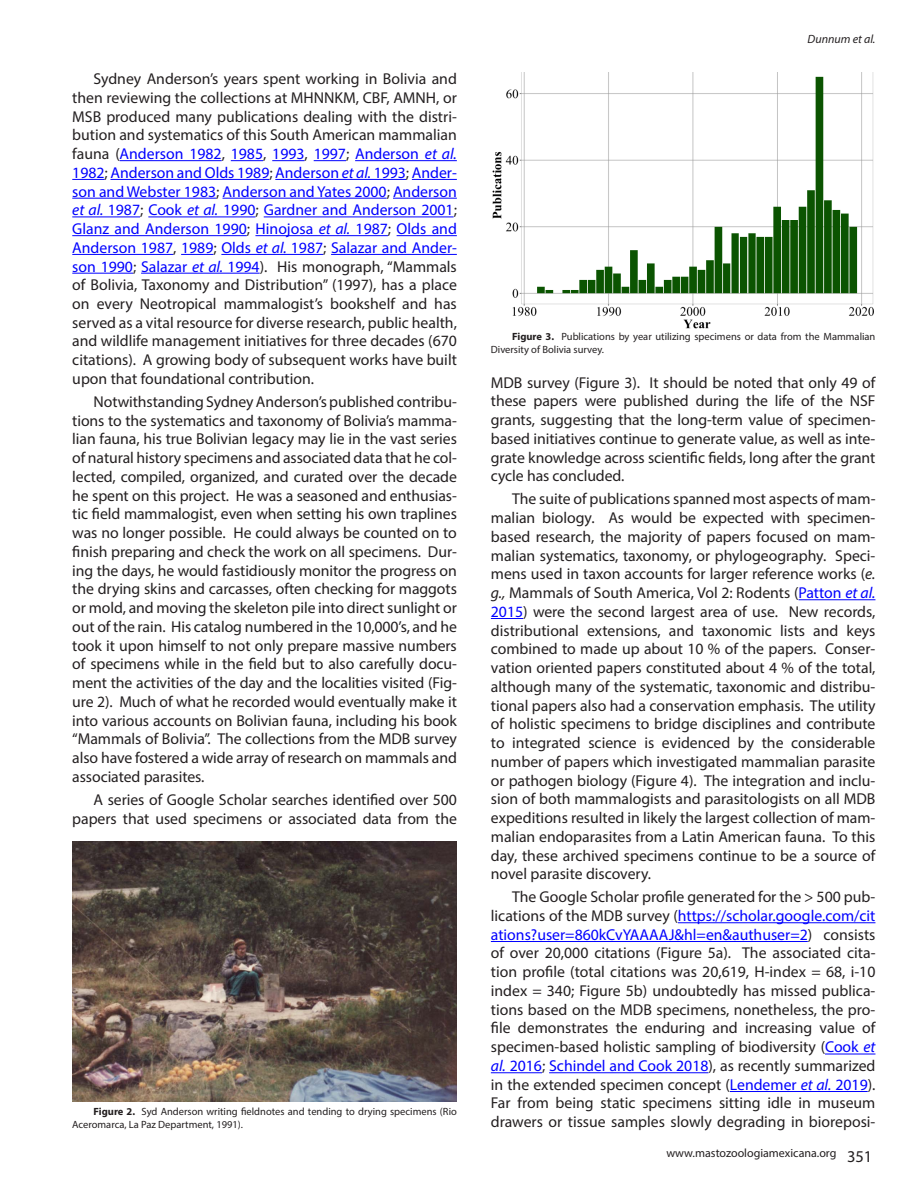
<style>
.page{position:relative;width:918px;height:1188px;background:#fff}
.page>*{position:absolute;margin:0;border:0;box-sizing:border-box;transform-origin:0 0}
.t1{font:15.75px/18.8px "Myriad Pro";letter-spacing:-.005em;color:#231f20;text-align:justify}
.t2{font:12px "Myriad Pro";color:#231f20}
.t3{font:italic 12px "Myriad Pro";color:#231f20}
.t4{font:10.5px/13.5px "Myriad Pro";color:#231f20}
.s1{color:#00f}
.s2{font-style:italic;color:#00f}
.s3{font-weight:700}
.s4{font-style:italic}
.s5{font-size:16.5px}
</style>
<div class="page">
<hr style="left:120px;top:160px;width:102px;height:1px;background:#00f">
<hr style="left:231px;top:160px;width:32px;height:1px;background:#00f">
<hr style="left:272px;top:160px;width:33px;height:1px;background:#00f">
<hr style="left:314px;top:160px;width:32px;height:1px;background:#00f">
<hr style="left:355px;top:160px;width:102px;height:1px;background:#00f">
<hr style="left:72px;top:179px;width:33px;height:1px;background:#00f">
<hr style="left:110px;top:179px;width:159px;height:1px;background:#00f">
<hr style="left:275px;top:179px;width:131px;height:1px;background:#00f">
<hr style="left:412px;top:179px;width:45px;height:1px;background:#00f">
<hr style="left:72px;top:198px;width:144px;height:1px;background:#00f">
<hr style="left:223px;top:198px;width:164px;height:1px;background:#00f">
<hr style="left:393px;top:198px;width:64px;height:1px;background:#00f">
<hr style="left:72px;top:217px;width:68px;height:1px;background:#00f">
<hr style="left:148px;top:217px;width:108px;height:1px;background:#00f">
<hr style="left:264px;top:217px;width:190px;height:1px;background:#00f">
<hr style="left:72px;top:235px;width:175px;height:1px;background:#00f">
<hr style="left:255px;top:235px;width:133px;height:1px;background:#00f">
<hr style="left:397px;top:235px;width:60px;height:1px;background:#00f">
<hr style="left:72px;top:254px;width:101px;height:1px;background:#00f">
<hr style="left:181px;top:254px;width:32px;height:1px;background:#00f">
<hr style="left:221px;top:254px;width:102px;height:1px;background:#00f">
<hr style="left:331px;top:254px;width:126px;height:1px;background:#00f">
<hr style="left:72px;top:273px;width:61px;height:1px;background:#00f">
<hr style="left:141px;top:273px;width:119px;height:1px;background:#00f">
<img style="left:492px;top:72px;width:382px;height:257px">
<hr style="left:799px;top:599px;width:76px;height:1px;background:#00f">
<hr style="left:491px;top:618px;width:32px;height:1px;background:#00f">
<hr style="left:678px;top:922px;width:197px;height:1px;background:#00f">
<hr style="left:491px;top:941px;width:317px;height:1px;background:#00f">
<hr style="left:825px;top:1054px;width:50px;height:1px;background:#00f">
<hr style="left:491px;top:1072px;width:51px;height:1px;background:#00f">
<hr style="left:549px;top:1072px;width:159px;height:1px;background:#00f">
<hr style="left:730px;top:1091px;width:138px;height:1px;background:#00f">
<img style="left:72px;top:842px;width:385px;height:259px">
<p class="t1" style="left:72px;top:69px;width:386px;text-indent:21px">Sydney Anderson’s years spent working in Bolivia and then reviewing the collections at MHNNKM, CBF, AMNH, or MSB produced many publications dealing with the distri&shy;bution and systematics of this South American mammalian fauna (<span class="s1">Anderson 1982</span>, <span class="s1">1985</span>, <span class="s1">1993</span>, <span class="s1">1997</span>; <span class="s1">Anderson</span> <span class="s2">et al.<br></span><span class="s1">1982</span>; <span class="s1">Anderson and Olds 1989</span>; <span class="s1">Anderson</span> <span class="s2">et al.</span> <span class="s1">1993</span>; <span class="s1">Ander&shy;son and Webster 1983</span>; <span class="s1">Anderson and Yates 2000</span>; <span class="s1">Anderson </span><span class="s2">et al.</span> <span class="s1">1987</span>; <span class="s1">Cook</span> <span class="s2">et al.</span> <span class="s1">1990</span>; <span class="s1">Gardner and Anderson 2001</span>; <span class="s1">Glanz and Anderson 1990</span>; <span class="s1">Hinojosa</span> <span class="s2">et al.</span> <span class="s1">1987</span>; <span class="s1">Olds and Anderson 1987</span>, <span class="s1">1989</span>; <span class="s1">Olds</span> <span class="s2">et al.</span> <span class="s1">1987</span>; <span class="s1">Salazar and Ander&shy;son 1990</span>; <span class="s1">Salazar</span> <span class="s2">et al.</span> <span class="s1">1994</span>). His monograph, “Mammals of Bolivia, Taxonomy and Distribution” (1997), has a place on every Neotropical mammalogist’s bookshelf and has served as a vital resource for diverse research, public health, and wildlife management initiatives for three decades (670 citations). A growing body of subsequent works have built upon that foundational contribution.</p>
<p class="t1" style="left:72px;top:392px;width:386px;text-indent:21px">Notwithstanding Sydney Anderson’s published contribu&shy;tions to the systematics and taxonomy of Bolivia’s mamma&shy;lian fauna, his true Bolivian legacy may lie in the vast series of natural history specimens and associated data that he col&shy;lected, compiled, organized, and curated over the decade he spent on this project. He was a seasoned and enthusias&shy;tic field mammalogist, even when setting his own traplines was no longer possible. He could always be counted on to finish preparing and check the work on all specimens. Dur&shy;ing the days, he would fastidiously monitor the progress on the drying skins and carcasses, often checking for maggots or mold, and moving the skeleton pile into direct sunlight or out of the rain. His catalog numbered in the 10,000’s, and he took it upon himself to not only prepare massive numbers of specimens while in the field but to also carefully docu&shy;ment the activities of the day and the localities visited (Fig&shy;ure 2). Much of what he recorded would eventually make it into various accounts on Bolivian fauna, including his book “Mammals of Bolivia”. The collections from the MDB survey also have fostered a wide array of research on mammals and associated parasites.</p>
<p class="t1" style="left:72px;top:790px;width:386px;text-align:right">A series of Google Scholar searches identified over 500 papers that used specimens or associated data from the</p>
<p class="t4" style="left:72px;top:1104px;width:386px;text-indent:21px"><span class="s3">Figure 2.</span> Syd Anderson writing fieldnotes and tending to drying specimens (Rio<br>Aceromarca, La Paz Department, 1991).</p>
<p class="t3" style="left:808px;top:32px;width:69px">Dunnum et al.</p>
<p class="t4" style="left:491px;top:329px;width:386px;text-indent:21px"><span class="s3">Figure 3.</span> Publications by year utilizing specimens or data from the Mammalian<br>Diversity of Bolivia survey.</p>
<p class="t1" style="left:491px;top:373px;width:386px">MDB survey (Figure 3). It should be noted that only 49 of these papers were published during the life of the NSF grants, suggesting that the long-term value of specimen&shy;based initiatives continue to generate value, as well as inte&shy;grate knowledge across scientific fields, long after the grant cycle has concluded.</p>
<p class="t1" style="left:491px;top:489px;width:386px;text-indent:21px">The suite of publications spanned most aspects of mam&shy;malian biology. As would be expected with specimen&shy;based research, the majority of papers focused on mam&shy;malian systematics, taxonomy, or phylogeography. Speci&shy;mens used in taxon accounts for larger reference works (<span class="s4">e. g.,</span> Mammals of South America, Vol 2: Rodents (<span class="s1">Patton</span> <span class="s2">et al.<br></span><span class="s1">2015</span>) were the second largest area of use. New records, distributional extensions, and taxonomic lists and keys combined to made up about 10 % of the papers. Conser&shy;vation oriented papers constituted about 4 % of the total, although many of the systematic, taxonomic and distribu&shy;tional papers also had a conservation emphasis. The utility of holistic specimens to bridge disciplines and contribute to integrated science is evidenced by the considerable number of papers which investigated mammalian parasite or pathogen biology (Figure 4). The integration and inclu&shy;sion of both mammalogists and parasitologists on all MDB expeditions resulted in likely the largest collection of mam&shy;malian endoparasites from a Latin American fauna. To this day, these archived specimens continue to be a source of novel parasite discovery.</p>
<p class="t1" style="left:491px;top:887px;width:386px;text-indent:21px">The Google Scholar profile generated for the &gt; 500 pub&shy;lications of the MDB survey (<span class="s1">https://scholar.google.com/cit ations?user=860kCvYAAAAJ&amp;hl=en&amp;authuser=2</span>) consists of over 20,000 citations (Figure 5a). The associated cita&shy;tion profile (total citations was 20,619, H-index = 68, i-10 index = 340; Figure 5b) undoubtedly has missed publica&shy;tions based on the MDB specimens, nonetheless, the pro&shy;file demonstrates the enduring and increasing value of specimen-based holistic sampling of biodiversity (<span class="s1">Cook</span> <span class="s2">et al.</span> <span class="s1">2016</span>; <span class="s1">Schindel and Cook 2018</span>), as recently summarized in the extended specimen concept (<span class="s1">Lendemer</span> <span class="s2">et al.</span> <span class="s1">2019</span>).<br>Far from being static specimens sitting idle in museum drawers or tissue samples slowly degrading in bioreposi-</p>
<p class="t2" style="left:666px;top:1146px;width:208px">www.mastozoologiamexicana.org <span class="s5">351</span></p>
</div>
